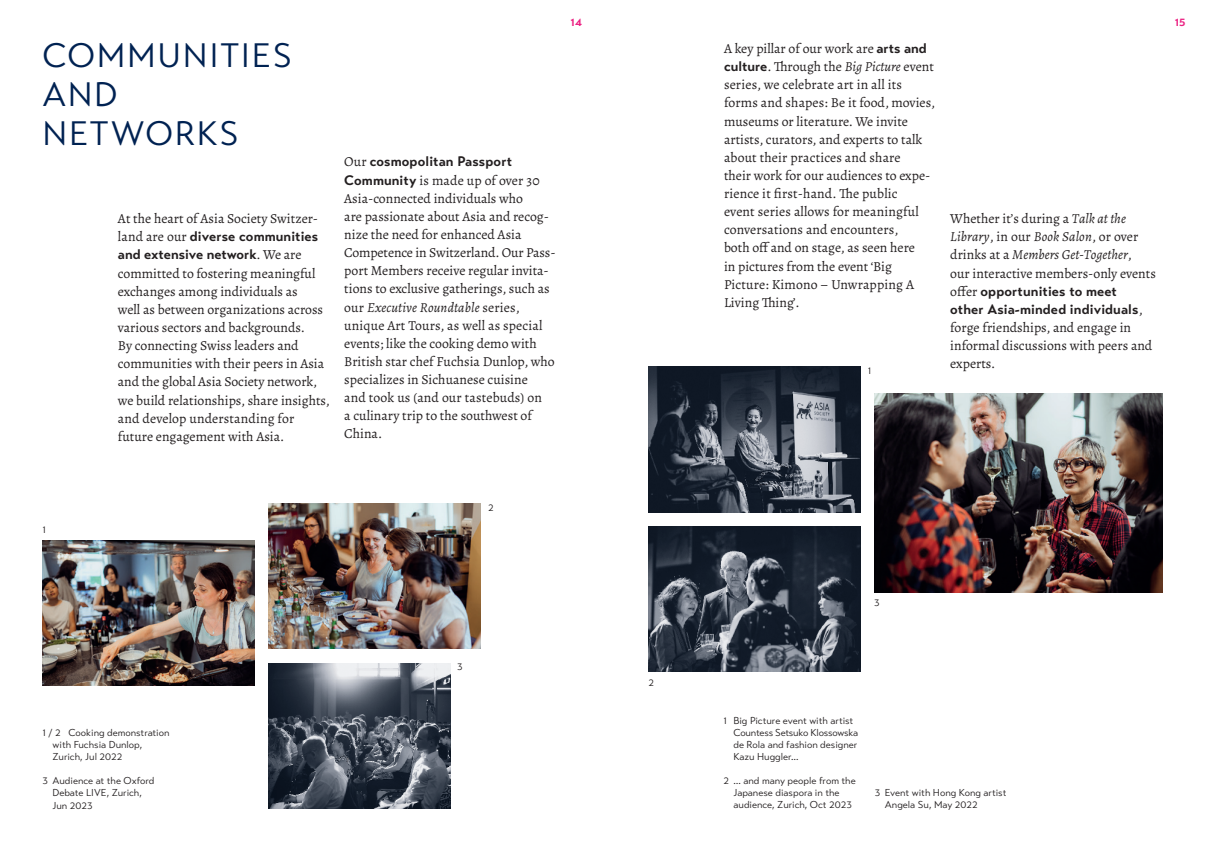
<style>
.page{position:relative;width:1205px;height:851px;background:#fff}
.page>*{position:absolute;margin:0;border:0;box-sizing:border-box;transform-origin:0 0}
.t1{font:33.75px/38.8px "Transat Text Standard";letter-spacing:.05em;color:#002252}
.t2{font:13.75px/18.1px "Alegreya";color:#231f20}
.t3{font:700 13.75px/18.1px "Transat Text";letter-spacing:.01em;color:#231f20}
.t4{font:700 11.25px "Transat Text";color:#eb2182}
.t5{font:10px/12px "Transat Text Standard";color:#231f20}
.s1{font-family:"Alegreya";font-weight:400}
.s2{font-family:"Transat Text";font-weight:700}
.s3{font-style:italic}
</style>
<div class="page">
<img style="left:43px;top:540px;width:212px;height:145px">
<img style="left:269px;top:503px;width:212px;height:145px">
<img style="left:269px;top:663px;width:181px;height:145px">
<img style="left:648px;top:526px;width:213px;height:145px">
<img style="left:648px;top:366px;width:213px;height:146px">
<img style="left:875px;top:394px;width:287px;height:198px">
<h1 class="t1" style="left:43px;top:36px;width:251px">COMMUNITIES<br>AND<br>NETWORKS</h1>
<p class="t2" style="left:118px;top:209px;width:202px">At the heart of Asia Society Switzer-</p>
<p class="t3" style="left:118px;top:227px;width:202px"><span class="s1">land are our</span> diverse communities and extensive network<span class="s1">. We are</span></p>
<p class="t2" style="left:118px;top:264px;width:213px">committed to fostering meaningful exchanges among individuals as<br>well as between organizations across various sectors and backgrounds.<br>By connecting Swiss leaders and communities with their peers in Asia and the global Asia Society network, we build relationships, share insights, and develop understanding for future engagement with Asia.</p>
<p class="t3" style="left:344px;top:152px;width:169px"><span class="s1">Our</span> cosmopolitan Passport</p>
<p class="t2" style="left:344px;top:171px;width:213px"><span class="s2">Community</span> is made up of over 30<br>Asia-connected individuals who<br>are passionate about Asia and recog&shy;nize the need for enhanced Asia Competence in Switzerland. Our Pass&shy;port Members receive regular invita&shy;tions to exclusive gatherings, such as our <span class="s3">Executive Roundtable</span> series, unique Art Tours, as well as special events; like the cooking demo with British star chef Fuchsia Dunlop, who specializes in Sichuanese cuisine<br>and took us (and our tastebuds) on<br>a culinary trip to the southwest of China.</p>
<p class="t4" style="left:570px;top:15px;width:13px">14</p>
<p class="t5" style="left:43px;top:524px;width:5px">1</p>
<p class="t5" style="left:488px;top:501px;width:7px">2</p>
<p class="t5" style="left:53px;top:727px;width:118px;text-indent:-10px">1 / 2 Cooking demonstration with Fuchsia Dunlop,<br>Zurich, Jul 2022</p>
<p class="t5" style="left:53px;top:775px;width:103px;text-indent:-10px">3 Audience at the Oxford<br>Debate LIVE, Zurich,<br>Jun 2023</p>
<p class="t5" style="left:457px;top:660px;width:7px">3</p>
<p class="t5" style="left:648px;top:676px;width:7px">2</p>
<p class="t2" style="left:724px;top:39px;width:212px">A key pillar of our work are <span class="s2">arts and culture</span>. Through the <span class="s3">Big Picture</span> event series, we celebrate art in all its forms and shapes: Be it food, movies, museums or literature. We invite artists, curators, and experts to talk about their practices and share<br>their work for our audiences to expe&shy;rience it first-hand. The public<br>event series allows for meaningful conversations and encounters,<br>both off and on stage, as seen here<br>in pictures from the event ‘Big<br>Picture: Kimono – Unwrapping A<br>Living Thing’.</p>
<p class="t5" style="left:868px;top:364px;width:5px">1</p>
<p class="t2" style="left:950px;top:209px;width:207px">Whether itʼs during a <span class="s3">Talk at the Library</span>, in our <span class="s3">Book Salon</span>, or over drinks at a <span class="s3">Members Get-Together</span>,<br>our interactive members-only events</p>
<p class="t3" style="left:950px;top:282px;width:194px"><span class="s1">offer</span> opportunities to meet other Asia-minded individuals<span class="s1">,</span></p>
<p class="t2" style="left:950px;top:318px;width:203px">forge friendships, and engage in informal discussions with peers and experts.</p>
<p class="t4" style="left:1174px;top:15px;width:13px">15</p>
<p class="t5" style="left:874px;top:596px;width:7px">3</p>
<p class="t5" style="left:733px;top:714px;width:126px;text-indent:-10px">1 Big Picture event with artist<br>Countess Setsuko Klossowska de Rola and fashion designer<br>Kazu Huggler…</p>
<p class="t5" style="left:733px;top:774px;width:124px;text-indent:-10px">2 … and many people from the<br>Japanese diaspora in the audience, Zurich, Oct 2023</p>
<p class="t5" style="left:885px;top:786px;width:123px;text-indent:-10px">3 Event with Hong Kong artist<br>Angela Su, May 2022</p>
</div>
